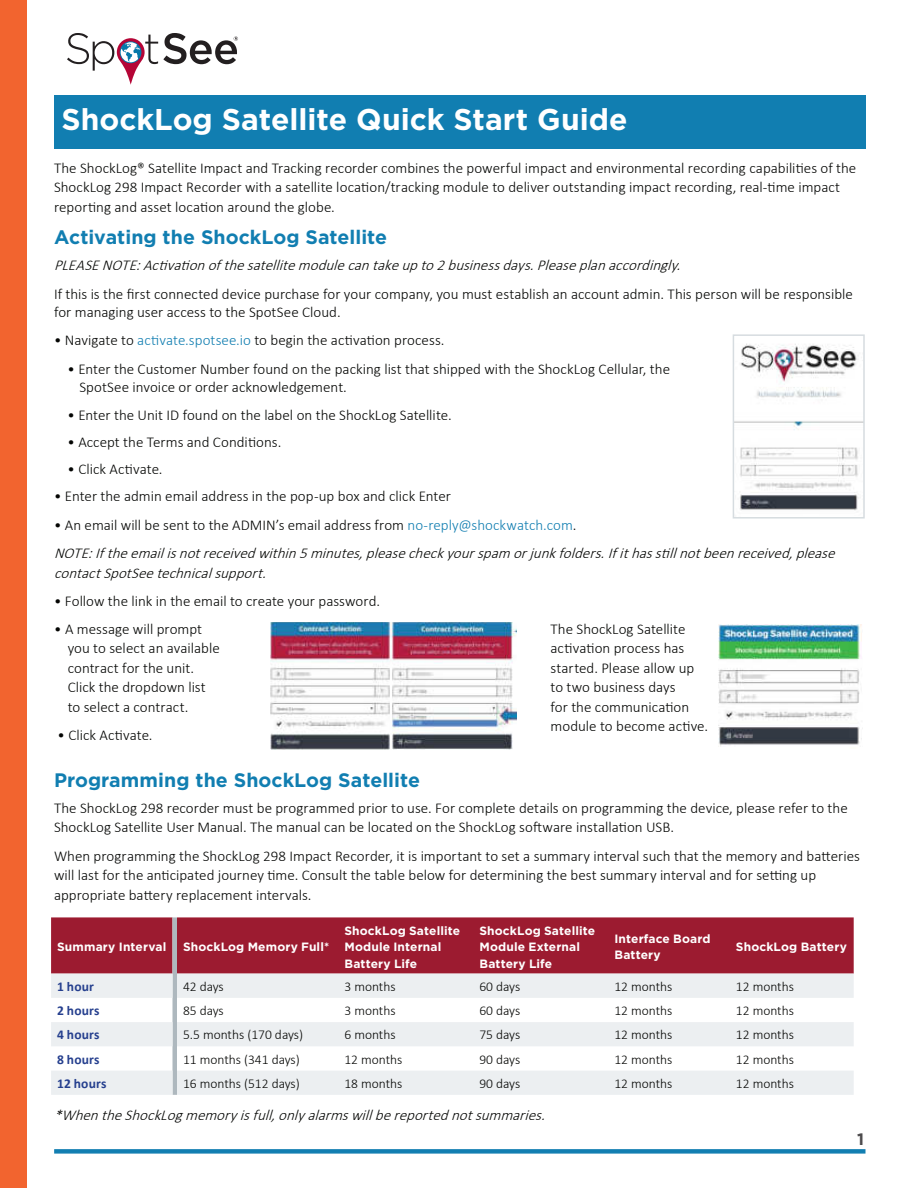
<style>
.page{position:relative;width:918px;height:1188px;background:#fff}
.page>*{position:absolute;margin:0;border:0;box-sizing:border-box;transform-origin:0 0}
.t1{font:700 30px "Gotham";color:#fff}
.t2{font:700 19.5px "Gotham";color:#117eb1}
.t3{font:700 16.5px "Gotham";color:#4d4b4d}
.t4{font:300 15px/19.5px "Calibri";color:#040503}
.t5{font:italic 300 15px/28.5px "Calibri";color:#040503}
.t6{font:300 13.5px "Calibri";color:#040503}
.t7{font:700 13.5px "Calibri";letter-spacing:.01em;color:#253f8e}
.t8{font:700 12px/16.5px "Gotham";letter-spacing:.01em;color:#fff}
.s1{color:#117eb1}
.s2{font-style:normal}
.s3{font-style:normal;color:#117eb1}
</style>
<div class="page">
<div style="left:51px;top:917px;width:803px;height:57px;background:#9c1b30"></div>
<svg style="left:172px;top:917px;width:5px;height:57px"></svg>
<svg style="left:51px;top:974px;width:803px;height:121px;fill:#eceff1"></svg>
<svg style="left:54px;top:1149px;width:812px;height:5px;background:#2b8bb9"></svg>
<div style="left:0;top:0;width:27px;height:1188px;background:#f2642f"></div>
<img style="left:736px;top:343px;width:126px;height:168px">
<div style="left:733px;top:334px;width:132px;height:185px;border:2px solid #d6dce0"></div>
<img style="left:270px;top:622px;width:247px;height:128px">
<img style="left:719px;top:624px;width:143px;height:123px">
<div style="left:54px;top:95px;width:811px;height:54px;background:#117eb1"></div>
<svg style="left:67px;top:33px;width:171px;height:52px"></svg>
<h1 class="t1" style="left:62px;top:102px;width:568px">ShockLog Satellite Quick Start Guide</h1>
<p class="t4" style="left:54px;top:158px;width:804px">The ShockLog® Satellite Impact and Tracking recorder combines the powerful impact and environmental recording capabilities of the<br>ShockLog 298 Impact Recorder with a satellite location/tracking module to deliver outstanding impact recording, real-time impact reporting and asset location around the globe.</p>
<h2 class="t2" style="left:54px;top:226px;width:335px">Activating the ShockLog Satellite</h2>
<p class="t5" style="left:54px;top:250px;width:633px">PLEASENOTE:Activationofthesatellitemodulecantakeupto2businessdays.Pleaseplanaccordingly.</p>
<p class="t4" style="left:54px;top:284px;width:800px;line-height:18px">If this is the first connected device purchase for your company, you must establish an account admin. This person will be responsible for managing user access to the SpotSee Cloud.</p>
<p class="t4" style="left:54px;top:330px;width:392px">• Navigate to <span class="s1">activate.spotsee.io</span> to begin the activation process.</p>
<p class="t4" style="left:80px;top:359px;width:592px;line-height:18px;text-indent:-12px">• Enter the Customer Number found on the packing list that shipped with the ShockLog Cellular, the<br>SpotSee invoice or order acknowledgement.</p>
<p class="t4" style="left:68px;top:405px;width:386px">• Enter the Unit ID found on the label on the ShockLog Satellite.</p>
<p class="t4" style="left:68px;top:432px;width:215px">• Accept the Terms and Conditions.</p>
<p class="t4" style="left:68px;top:459px;width:97px">• Click Activate.</p>
<p class="t4" style="left:54px;top:486px;width:399px">• Enter the admin email address in the pop-up box and click Enter</p>
<p class="t5" style="left:54px;top:510px;width:787px"><span class="s2">• An email will be sent to the ADMIN’s email address from</span> <span class="s3">no-reply@shockwatch.com</span><span class="s2">.<br></span>NOTE:Iftheemailisnotreceivedwithin5minutes,pleasecheckyourspam orjunkfolders.Ifithasstillnotbeenreceived,please</p>
<p class="t5" style="left:54px;top:558px;width:218px">contactSpotSeetechnicalsupport.</p>
<p class="t4" style="left:54px;top:591px;width:328px">• Follow the link in the email to create your password.</p>
<p class="t4" style="left:68px;top:618px;width:154px;text-indent:-14px">• A message will prompt you to select an available contract for the unit.<br>Click the dropdown list to select a contract.</p>
<p class="t4" style="left:58px;top:725px;width:97px">• Click Activate.</p>
<p class="t4" style="left:550px;top:618px;width:159px">The ShockLog Satellite activation process has started. Please allow up to two business days<br>for the communication module to become active.</p>
<h2 class="t2" style="left:54px;top:768px;width:368px">Programming the ShockLog Satellite</h2>
<p class="t4" style="left:54px;top:797px;width:795px">The ShockLog 298 recorder must be programmed prior to use. For complete details on programming the device, please refer to the<br>ShockLog Satellite User Manual. The manual can be located on the ShockLog software installation USB.</p>
<p class="t4" style="left:54px;top:845px;width:808px">When programming the ShockLog 298 Impact Recorder, it is important to set a summary interval such that the memory and batteries will last for the anticipated journey time. Consult the table below for determining the best summary interval and for setting up appropriate battery replacement intervals.</p>
<p class="t8" style="left:57px;top:938px;width:111px">Summary Interval</p>
<p class="t8" style="left:183px;top:938px;width:148px">ShockLog Memory Full*</p>
<p class="t8" style="left:344px;top:922px;width:117px">ShockLog Satellite<br>Module Internal<br>Battery Life</p>
<p class="t8" style="left:479px;top:922px;width:117px">ShockLog Satellite<br>Module External<br>Battery Life</p>
<p class="t8" style="left:614px;top:930px;width:98px">Interface Board<br>Battery</p>
<p class="t8" style="left:736px;top:938px;width:113px">ShockLog Battery</p>
<p class="t7" style="left:57px;top:978px;width:38px">1 hour</p>
<p class="t6" style="left:183px;top:978px;width:42px">42 days</p>
<p class="t6" style="left:344px;top:978px;width:53px">3 months</p>
<p class="t6" style="left:479px;top:978px;width:42px">60 days</p>
<p class="t6" style="left:614px;top:978px;width:60px">12 months</p>
<p class="t6" style="left:736px;top:978px;width:60px">12 months</p>
<p class="t7" style="left:57px;top:1002px;width:44px">2 hours</p>
<p class="t6" style="left:183px;top:1002px;width:42px">85 days</p>
<p class="t6" style="left:344px;top:1002px;width:53px">3 months</p>
<p class="t6" style="left:479px;top:1002px;width:42px">60 days</p>
<p class="t6" style="left:614px;top:1002px;width:60px">12 months</p>
<p class="t6" style="left:736px;top:1002px;width:60px">12 months</p>
<p class="t7" style="left:57px;top:1026px;width:44px">4 hours</p>
<p class="t6" style="left:183px;top:1026px;width:122px">5.5 months (170 days)</p>
<p class="t6" style="left:344px;top:1026px;width:53px">6 months</p>
<p class="t6" style="left:479px;top:1026px;width:42px">75 days</p>
<p class="t6" style="left:614px;top:1026px;width:60px">12 months</p>
<p class="t6" style="left:736px;top:1026px;width:60px">12 months</p>
<p class="t7" style="left:57px;top:1050px;width:44px">8 hours</p>
<p class="t6" style="left:183px;top:1051px;width:118px">11 months (341 days)</p>
<p class="t6" style="left:344px;top:1051px;width:60px">12 months</p>
<p class="t6" style="left:479px;top:1051px;width:42px">90 days</p>
<p class="t6" style="left:614px;top:1051px;width:60px">12 months</p>
<p class="t6" style="left:736px;top:1051px;width:60px">12 months</p>
<p class="t7" style="left:57px;top:1075px;width:51px">12 hours</p>
<p class="t6" style="left:183px;top:1075px;width:118px">16 months (512 days)</p>
<p class="t6" style="left:344px;top:1075px;width:60px">18 months</p>
<p class="t6" style="left:479px;top:1075px;width:42px">90 days</p>
<p class="t6" style="left:614px;top:1075px;width:60px">12 months</p>
<p class="t6" style="left:736px;top:1075px;width:60px">12 months</p>
<p class="t5" style="left:54px;top:1100px;width:497px">*WhentheShockLogmemoryisfull,onlyalarmswillbereportednotsummaries.</p>
<p class="t3" style="left:857px;top:1129px;width:8px">1</p>
</div>
